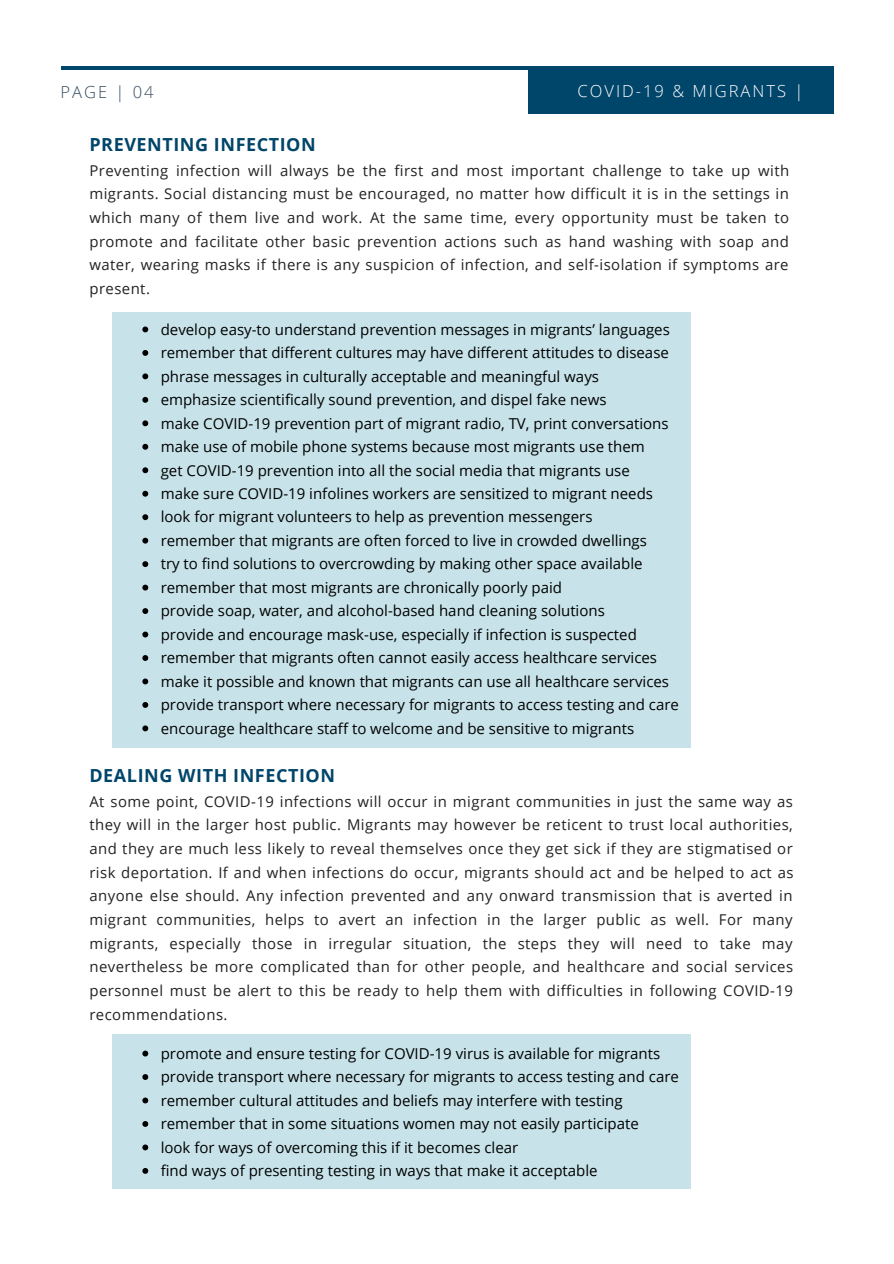
<style>
.page{position:relative;width:894px;height:1264px;background:#fff}
.page>*{position:absolute;margin:0;border:0;box-sizing:border-box;transform-origin:0 0}
.t1{font:700 18px "Open Sans";letter-spacing:.03em;color:#00456a}
.t2{font:300 16.5px "Open Sans";letter-spacing:.12em;color:#fff}
.t3{font:300 16.5px "Open Sans";letter-spacing:.12em;color:#364d62}
.t4{font:15px/23.4px "Open Sans";color:#000}
.t5{font:14.85px/23.7px "Open Sans";letter-spacing:.03em;color:#222;text-align:justify}
</style>
<div class="page">
<div style="left:112px;top:312px;width:578px;height:435px;background:#c7e3e9"></div>
<svg style="left:142px;top:326px;width:6px;height:6px"></svg>
<svg style="left:142px;top:350px;width:6px;height:6px"></svg>
<svg style="left:142px;top:373px;width:6px;height:6px"></svg>
<svg style="left:142px;top:397px;width:6px;height:6px"></svg>
<svg style="left:142px;top:420px;width:6px;height:6px"></svg>
<svg style="left:142px;top:444px;width:6px;height:6px"></svg>
<svg style="left:142px;top:467px;width:6px;height:6px"></svg>
<svg style="left:142px;top:491px;width:6px;height:5px"></svg>
<svg style="left:142px;top:514px;width:6px;height:6px"></svg>
<svg style="left:142px;top:537px;width:6px;height:6px"></svg>
<svg style="left:142px;top:561px;width:6px;height:6px"></svg>
<svg style="left:142px;top:584px;width:6px;height:6px"></svg>
<svg style="left:142px;top:608px;width:6px;height:6px"></svg>
<svg style="left:142px;top:631px;width:6px;height:6px"></svg>
<svg style="left:142px;top:655px;width:6px;height:6px"></svg>
<svg style="left:142px;top:678px;width:6px;height:6px"></svg>
<svg style="left:142px;top:702px;width:6px;height:6px"></svg>
<svg style="left:142px;top:725px;width:6px;height:6px"></svg>
<div style="left:112px;top:1034px;width:578px;height:154px;background:#c7e3e9"></div>
<svg style="left:142px;top:1050px;width:6px;height:6px"></svg>
<svg style="left:142px;top:1074px;width:6px;height:5px"></svg>
<svg style="left:142px;top:1097px;width:6px;height:6px"></svg>
<svg style="left:142px;top:1121px;width:6px;height:5px"></svg>
<svg style="left:142px;top:1144px;width:6px;height:6px"></svg>
<svg style="left:142px;top:1168px;width:6px;height:5px"></svg>
<hr style="left:61px;top:66px;width:771px;height:4px;background:#00456a">
<div style="left:528px;top:66px;width:305px;height:48px;background:#00456a"></div>
<p class="t3" style="left:61px;top:80px;width:94px">PAGE | 04</p>
<p class="t2" style="left:577px;top:79px;width:227px">COVID-19 &amp; MIGRANTS |</p>
<p class="t1" style="left:89px;top:132px;width:228px">PREVENTING INFECTION</p>
<p class="t5" style="left:89px;top:158px;width:701px">Preventing infection will always be the first and most important challenge to take up with migrants. Social distancing must be encouraged, no matter how difficult it is in the settings in which many of them live and work. At the same time, every opportunity must be taken to promote and facilitate other basic prevention actions such as hand washing with soap and water, wearing masks if there is any suspicion of infection, and self-isolation if symptoms are present.</p>
<p class="t4" style="left:161px;top:317px;width:519px">develop easy-to understand prevention messages in migrants’ languages remember that different cultures may have different attitudes to disease phrase messages in culturally acceptable and meaningful ways<br>emphasize scientifically sound prevention, and dispel fake news<br>make COVID-19 prevention part of migrant radio, TV, print conversations make use of mobile phone systems because most migrants use them<br>get COVID-19 prevention into all the social media that migrants use<br>make sure COVID-19 infolines workers are sensitized to migrant needs look for migrant volunteers to help as prevention messengers<br>remember that migrants are often forced to live in crowded dwellings<br>try to find solutions to overcrowding by making other space available remember that most migrants are chronically poorly paid<br>provide soap, water, and alcohol-based hand cleaning solutions<br>provide and encourage mask-use, especially if infection is suspected remember that migrants often cannot easily access healthcare services make it possible and known that migrants can use all healthcare services provide transport where necessary for migrants to access testing and care encourage healthcare staff to welcome and be sensitive to migrants</p>
<p class="t1" style="left:89px;top:762px;width:247px">DEALING WITH INFECTION</p>
<p class="t5" style="left:89px;top:789px;width:705px">At some point, COVID-19 infections will occur in migrant communities in just the same way as they will in the larger host public. Migrants may however be reticent to trust local authorities, and they are much less likely to reveal themselves once they get sick if they are stigmatised or risk deportation. If and when infections do occur, migrants should act and be helped to act as anyone else should. Any infection prevented and any onward transmission that is averted in migrant communities, helps to avert an infection in the larger public as well. For many migrants, especially those in irregular situation, the steps they will need to take may nevertheless be more complicated than for other people, and healthcare and social services personnel must be alert to this be ready to help them with difficulties in following COVID-19 recommendations.</p>
<p class="t4" style="left:161px;top:1041px;width:519px">promote and ensure testing for COVID-19 virus is available for migrants provide transport where necessary for migrants to access testing and care remember cultural attitudes and beliefs may interfere with testing remember that in some situations women may not easily participate<br>look for ways of overcoming this if it becomes clear<br>find ways of presenting testing in ways that make it acceptable</p>
</div>
